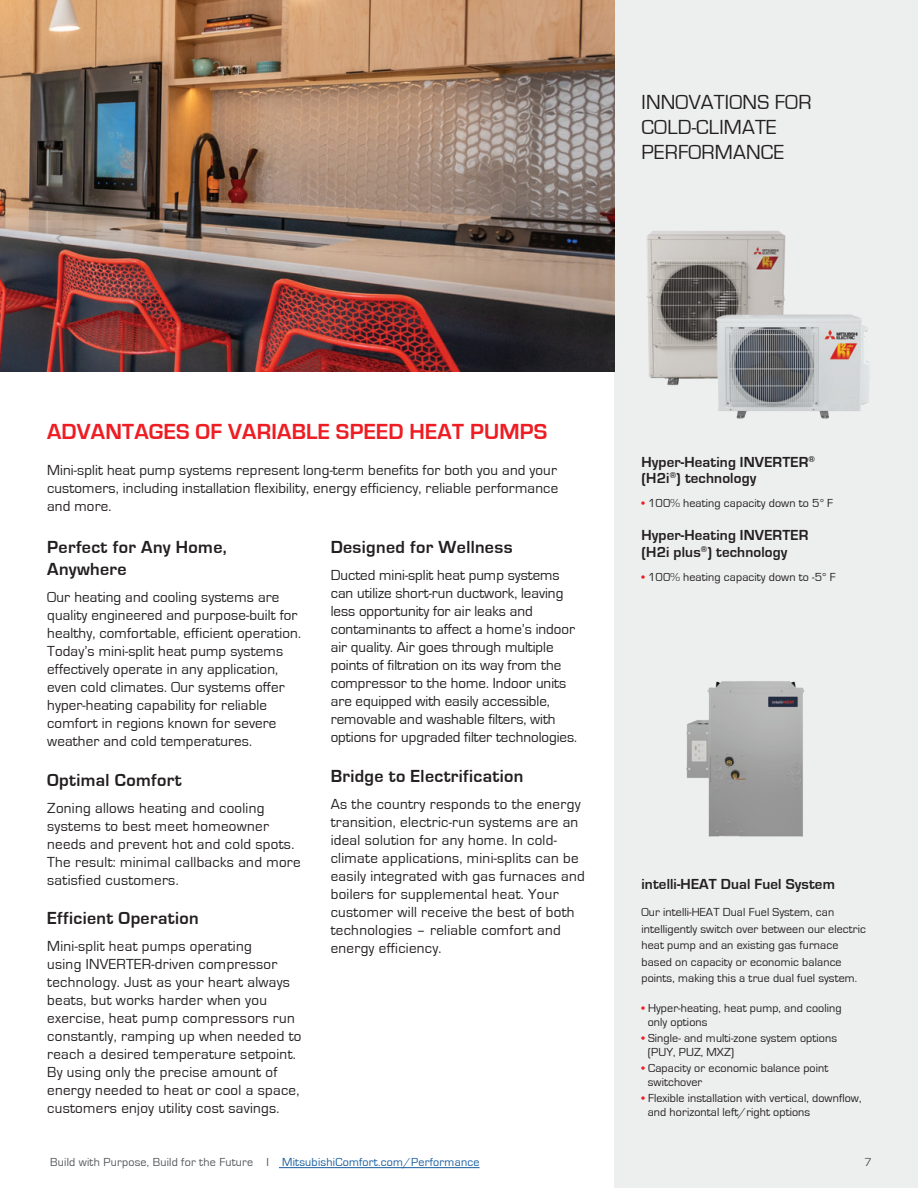
<style>
.page{position:relative;width:918px;height:1188px;background:#fff}
.page>*{position:absolute;margin:0;border:0;box-sizing:border-box;transform-origin:0 0}
.t1{font:700 22.5px "Eurostile";letter-spacing:.01em;color:#ee1d23}
.t2{font:21px/25.2px "Eurostile";letter-spacing:.01em;color:#231f20}
.t3{font:700 18px/21.6px "Eurostile";letter-spacing:.02em;color:#231f20}
.t4{font:15px/18px "Eurostile";letter-spacing:.02em;color:#231f20}
.t5{font:15px/18px "Eurostile";color:#231f20}
.t6{font:700 15px/16.5px "Eurostile";letter-spacing:.01em;color:#231f20}
.t7{font:12px/16.5px "Eurostile";letter-spacing:.01em;color:#231f20}
.t8{font:12px "Eurostile";letter-spacing:.02em;color:#53575a}
.s1{color:#ee1d23}
.s2{color:#175d9e}
</style>
<div class="page">
<div style="left:614px;top:0;width:304px;height:1188px;background:#edeeee"></div>
<hr style="left:279px;top:1167px;width:201px;height:1px;background:#175d9e">
<img style="left:646px;top:230px;width:140px;height:156px">
<img style="left:0;top:0;width:614px;height:372px">
<img style="left:680px;top:308px;width:189px;height:111px">
<img style="left:686px;top:681px;width:118px;height:156px">
<p class="t2" style="left:642px;top:90px;width:171px">INNOVATIONS FOR<br>COLD-CLIMATE<br>PERFORMANCE</p>
<p class="t1" style="left:47px;top:420px;width:502px">ADVANTAGES OF VARIABLE SPEED HEAT PUMPS</p>
<p class="t4" style="left:47px;top:462px;width:513px;text-align:justify">Mini-split heat pump systems represent long-term benefits for both you and your customers, including installation flexibility, energy efficiency, reliable performance and more.</p>
<p class="t3" style="left:47px;top:537px;width:181px">Perfect for Any Home,<br>Anywhere</p>
<p class="t4" style="left:47px;top:588px;width:255px">Our heating and cooling systems are quality engineered and purpose-built for healthy, comfortable, efficient operation.<br>Today’s mini-split heat pump systems effectively operate in any application, even cold climates. Our systems offer hyper-heating capability for reliable comfort in regions known for severe weather and cold temperatures.</p>
<p class="t3" style="left:47px;top:769px;width:136px">Optimal Comfort</p>
<p class="t4" style="left:47px;top:799px;width:255px">Zoning allows heating and cooling systems to best meet homeowner needs and prevent hot and cold spots.<br>The result: minimal callbacks and more satisfied customers.</p>
<p class="t3" style="left:47px;top:908px;width:153px">Efficient Operation</p>
<p class="t4" style="left:47px;top:938px;width:256px">Mini-split heat pumps operating<br>using INVERTER-driven compressor technology. Just as your heart always beats, but works harder when you exercise, heat pump compressors run constantly, ramping up when needed to reach a desired temperature setpoint.<br>By using only the precise amount of energy needed to heat or cool a space, customers enjoy utility cost savings.</p>
<p class="t3" style="left:331px;top:537px;width:183px">Designed for Wellness</p>
<p class="t5" style="left:331px;top:567px;width:248px">Ducted mini-split heat pump systems can utilize short-run ductwork, leaving less opportunity for air leaks and contaminants to affect a home’s indoor air quality. Air goes through multiple points of filtration on its way from the compressor to the home. Indoor units are equipped with easily accessible, removable and washable filters, with options for upgraded filter technologies.</p>
<p class="t3" style="left:331px;top:766px;width:194px">Bridge to Electrification</p>
<p class="t4" style="left:331px;top:795px;width:256px">As the country responds to the energy transition, electric-run systems are an ideal solution for any home. In cold&shy;climate applications, mini-splits can be easily integrated with gas furnaces and boilers for supplemental heat. Your customer will receive the best of both technologies – reliable comfort and energy efficiency.</p>
<p class="t6" style="left:641px;top:454px;width:175px">Hyper-Heating INVERTER<sup>® </sup>(H2i<sup>®</sup>) technology</p>
<p class="t7" style="left:641px;top:495px;width:193px"><span class="s1">•</span> 100% heating capacity down to 5° F</p>
<p class="t6" style="left:641px;top:527px;width:168px">Hyper-Heating INVERTER (H2i plus<sup>®</sup>) technology</p>
<p class="t7" style="left:641px;top:569px;width:196px"><span class="s1">•</span> 100% heating capacity down to -5° F</p>
<p class="t6" style="left:641px;top:876px;width:195px">intelli-HEAT Dual Fuel System</p>
<p class="t7" style="left:641px;top:904px;width:226px">Our intelli-HEAT Dual Fuel System, can intelligently switch over between our electric heat pump and an existing gas furnace based on capacity or economic balance points, making this a true dual fuel system.</p>
<p class="t7" style="left:648px;top:1002px;width:195px;line-height:13.5px;text-indent:-6px"><span class="s1">•</span> Hyper-heating, heat pump, and cooling only options</p>
<p class="t7" style="left:648px;top:1032px;width:191px;line-height:13.5px;text-indent:-6px"><span class="s1">•</span> Single- and multi-zone system options (PUY, PUZ, MXZ)</p>
<p class="t7" style="left:648px;top:1062px;width:182px;line-height:13.5px;text-indent:-6px"><span class="s1">•</span> Capacity or economic balance point switchover</p>
<p class="t7" style="left:648px;top:1092px;width:215px;line-height:13.5px;text-indent:-6px"><span class="s1">•</span> Flexible installation with vertical, downflow, and horizontal left/right options</p>
<p class="t8" style="left:50px;top:1156px;width:431px">Build with Purpose, Build for the Future I <span class="s2">MitsubishiComfort.com/Performance</span></p>
<p class="t8" style="left:864px;top:1156px;width:9px">7</p>
</div>
